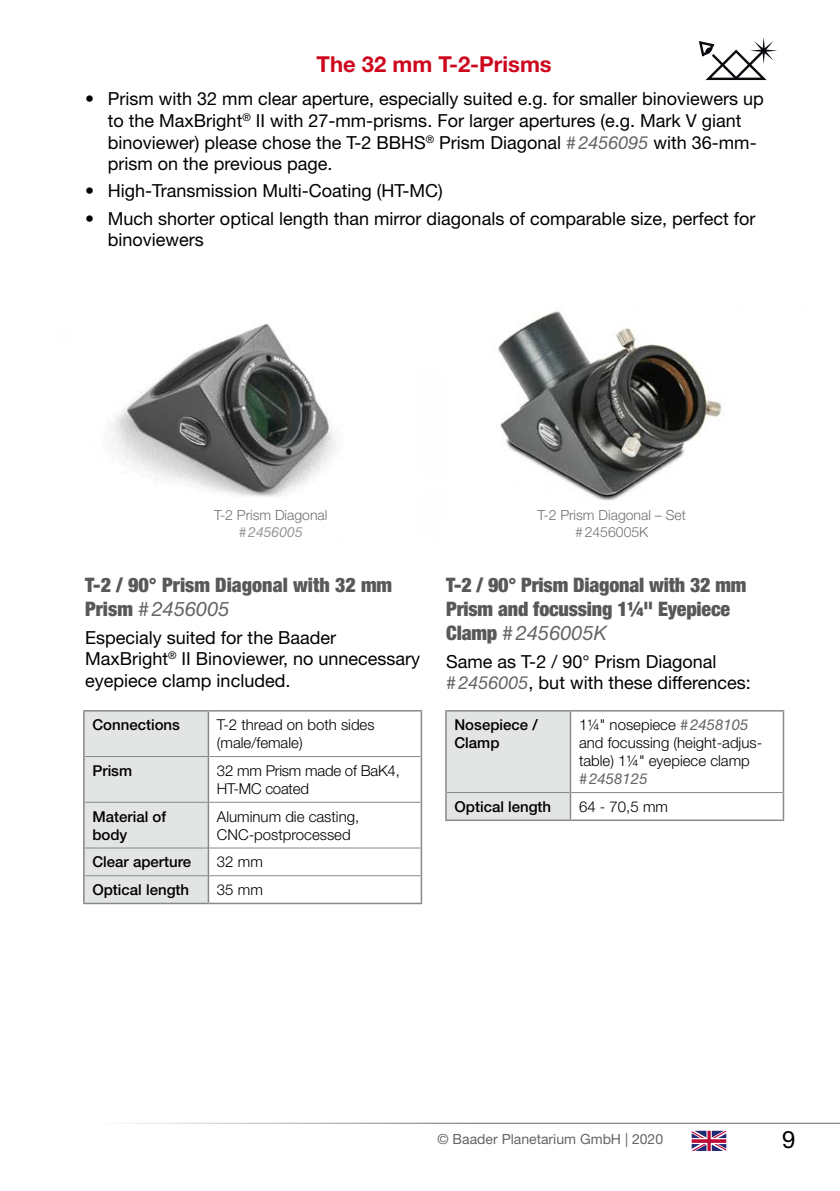
<style>
.page{position:relative;width:840px;height:1191px;background:#fff}
.page>*{position:absolute;margin:0;border:0;box-sizing:border-box;transform-origin:0 0}
.t1{font:24px "Helvetica Neue LT Std";color:#000}
.t2{font:700 22px "Helvetica Neue LT Std";color:#cd071e}
.t3{font:900 condensed 20px/24px "Helvetica Neue LT Std";letter-spacing:-.01em;color:#58585a}
.t4{font:18px/21.6px "Helvetica Neue LT Std";color:#000}
.t5{font:300 15px/18px "Helvetica Neue LT Std";color:#000}
.t6{font:500 15px/18px "Helvetica Neue LT Std";color:#000}
.t7{font:italic 15px "Helvetica Neue LT Std";color:#646567}
.t8{font:300 14px/16.8px "Helvetica Neue LT Std";color:#707172;text-align:center}
.t9{font:14px "Helvetica Neue LT Std";color:#646567}
.t10{font:italic 14px "Helvetica Neue LT Std";color:#97989a}
.s1{font-style:italic;color:#646567}
.s2{font-weight:400;font-style:italic;font-stretch:normal;color:#646567}
.s3{font-weight:400;font-style:italic;color:#646567}
</style>
<div class="page">
<hr style="left:98px;top:1122px;width:741px;height:1px;background:#646567">
<svg style="left:691px;top:1130px;width:34px;height:21px"></svg>
<img style="left:111px;top:323px;width:227px;height:174px">
<img style="left:498px;top:311px;width:227px;height:190px">
<svg style="left:698px;top:37px;width:79px;height:43px"></svg>
<div style="left:85px;top:711px;width:122px;height:191px;background:#e3e4e4"></div>
<hr style="left:83px;top:710px;width:125px;height:1px;background:#87888a">
<hr style="left:208px;top:710px;width:214px;height:1px;background:#87888a">
<hr style="left:83px;top:902px;width:125px;height:2px;background:#87888a">
<hr style="left:208px;top:902px;width:214px;height:2px;background:#87888a">
<hr style="left:85px;top:756px;width:122px;height:1px;background:#87888a">
<hr style="left:209px;top:756px;width:211px;height:1px;background:#87888a">
<hr style="left:85px;top:802px;width:122px;height:1px;background:#87888a">
<hr style="left:209px;top:802px;width:211px;height:1px;background:#87888a">
<hr style="left:85px;top:847px;width:122px;height:1px;background:#87888a">
<hr style="left:209px;top:847px;width:211px;height:1px;background:#87888a">
<hr style="left:85px;top:875px;width:122px;height:1px;background:#87888a">
<hr style="left:209px;top:875px;width:211px;height:1px;background:#87888a">
<hr style="left:207px;top:711px;width:2px;height:45px;background:#87888a">
<hr style="left:207px;top:756px;width:2px;height:46px;background:#87888a">
<hr style="left:207px;top:802px;width:2px;height:46px;background:#87888a">
<hr style="left:207px;top:848px;width:2px;height:27px;background:#87888a">
<hr style="left:207px;top:875px;width:2px;height:27px;background:#87888a">
<hr style="left:83px;top:711px;width:2px;height:45px;background:#87888a">
<hr style="left:420px;top:711px;width:2px;height:45px;background:#87888a">
<hr style="left:83px;top:756px;width:2px;height:46px;background:#87888a">
<hr style="left:420px;top:756px;width:2px;height:46px;background:#87888a">
<hr style="left:83px;top:802px;width:2px;height:46px;background:#87888a">
<hr style="left:420px;top:802px;width:2px;height:46px;background:#87888a">
<hr style="left:83px;top:848px;width:2px;height:27px;background:#87888a">
<hr style="left:420px;top:848px;width:2px;height:27px;background:#87888a">
<hr style="left:83px;top:875px;width:2px;height:27px;background:#87888a">
<hr style="left:420px;top:875px;width:2px;height:27px;background:#87888a">
<hr style="left:445px;top:710px;width:125px;height:1px;background:#87888a">
<hr style="left:570px;top:710px;width:213px;height:1px;background:#87888a">
<hr style="left:445px;top:819px;width:125px;height:2px;background:#87888a">
<hr style="left:570px;top:819px;width:213px;height:2px;background:#87888a">
<hr style="left:571px;top:792px;width:211px;height:1px;background:#87888a">
<hr style="left:569px;top:711px;width:2px;height:81px;background:#87888a">
<hr style="left:569px;top:792px;width:2px;height:27px;background:#87888a">
<hr style="left:782px;top:711px;width:1px;height:81px;background:#87888a">
<div style="left:445px;top:711px;width:125px;height:109px;background:#e3e4e4"></div>
<svg style="left:782px;top:792px;width:1px;height:27px"></svg>
<p class="t2" style="left:316px;top:51px;width:237px">The 32 mm T-2-Prisms</p>
<p class="t4" style="left:108px;top:88px;width:657px;text-indent:-23px">• Prism with 32 mm clear aperture, especially suited e.g. for smaller binoviewers up to the MaxBright<sup>®</sup> II with 27-mm-prisms. For larger apertures (e.g. Mark V giant binoviewer) please chose the T-2 BBHS<sup>®</sup> Prism Diagonal <span class="s1">#2456095</span> with 36-mm&shy;prism on the previous page.</p>
<p class="t4" style="left:85px;top:180px;width:359px">• High-Transmission Multi-Coating (HT-MC)</p>
<p class="t4" style="left:108px;top:207px;width:649px;text-indent:-23px">• Much shorter optical length than mirror diagonals of comparable size, perfect for binoviewers</p>
<p class="t8" style="left:214px;top:506px;width:115px">T-2 Prism Diagonal</p>
<p class="t10" style="left:238px;top:523px;width:66px">#2456005</p>
<p class="t3" style="left:85px;top:573px;width:308px">T-2 / 90° Prism Diagonal with 32 mm<br>Prism <span class="s2">#2456005</span></p>
<p class="t4" style="left:85px;top:626px;width:336px">Especialy suited for the Baader<br>MaxBright<sup>®</sup> II Binoviewer, no unnecessary eyepiece clamp included.</p>
<p class="t6" style="left:92px;top:715px;width:89px">Connections</p>
<p class="t5" style="left:217px;top:715px;width:159px">T-2 thread on both sides (male/female)</p>
<p class="t6" style="left:92px;top:761px;width:41px">Prism</p>
<p class="t5" style="left:217px;top:761px;width:184px">32 mm Prism made of BaK4,<br>HT-MC coated</p>
<p class="t6" style="left:92px;top:807px;width:75px">Material of body</p>
<p class="t5" style="left:217px;top:807px;width:144px">Aluminum die casting,<br>CNC-postprocessed</p>
<p class="t6" style="left:92px;top:852px;width:100px">Clear aperture</p>
<p class="t5" style="left:217px;top:852px;width:47px">32 mm</p>
<p class="t6" style="left:92px;top:880px;width:98px">Optical length</p>
<p class="t5" style="left:217px;top:880px;width:47px">35 mm</p>
<p class="t8" style="left:537px;top:506px;width:150px">T-2 Prism Diagonal – Set #2456005K</p>
<p class="t3" style="left:446px;top:573px;width:301px">T-2 / 90° Prism Diagonal with 32 mm<br>Prism and focussing 1¼" Eyepiece<br>Clamp <span class="s2">#2456005K</span></p>
<p class="t4" style="left:446px;top:650px;width:306px">Same as T-2 / 90° Prism Diagonal <span class="s1">#2456005</span>, but with these differences:</p>
<p class="t6" style="left:454px;top:715px;width:85px">Nosepiece /<br>Clamp</p>
<p class="t5" style="left:578px;top:715px;width:185px">1¼" nosepiece <span class="s3">#2458105 </span>and focussing (height-adjus&shy;table) 1¼" eyepiece clamp</p>
<p class="t7" style="left:578px;top:769px;width:70px">#2458125</p>
<p class="t6" style="left:454px;top:797px;width:98px">Optical length</p>
<p class="t5" style="left:578px;top:797px;width:90px">64 - 70,5 mm</p>
<p class="t9" style="left:437px;top:1130px;width:227px">© Baader Planetarium GmbH | 2020</p>
<h1 class="t1" style="left:781px;top:1125px;width:15px">9</h1>
</div>
